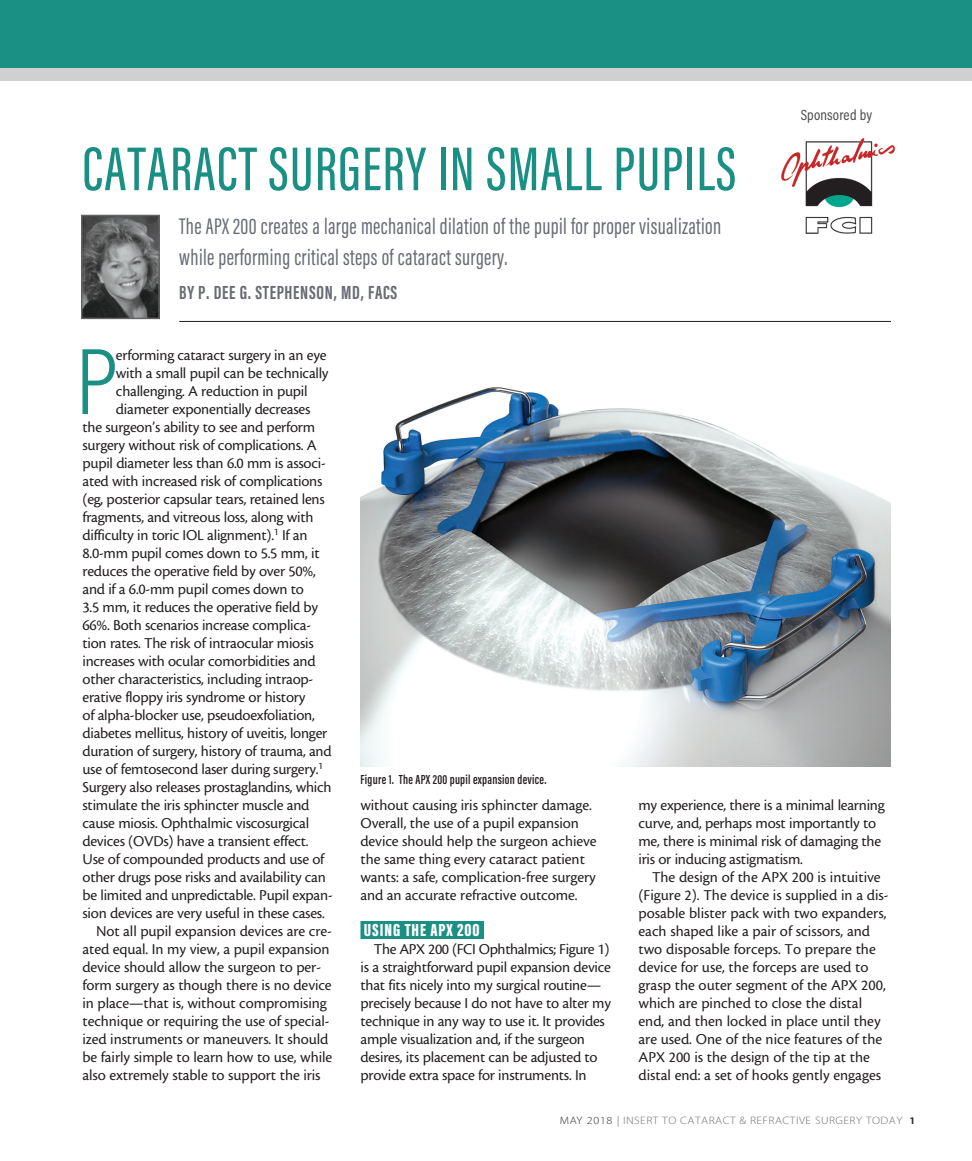
<style>
.page{position:relative;width:972px;height:1161px;background:#fff}
.page>*{position:absolute;margin:0;border:0;box-sizing:border-box;transform-origin:0 0}
.body_first{font:300 95.1px "Acumin Pro Cond";color:#199083}
.headline{font:500 63.75px "Acumin Pro Extra Cond";letter-spacing:.02em;color:#199083}
.deck{font:23.25px/30.8px "Acumin Pro Extra Cond";letter-spacing:.015em;color:#696b74}
.author{font:700 19.5px "Acumin Pro Extra Cond";letter-spacing:.035em;color:#696b74}
.subhead{font:900 18px "Acumin Pro Extra Cond";letter-spacing:.05em;color:#fff}
.body{font:15.75px/18px "Cronos MM 408 10";letter-spacing:-.005em;color:#231f20}
.body_first-2{font:15.75px "Cronos MM 408 10";letter-spacing:-.015em;color:#231f20}
.t1{font:15px "Acumin Pro Cond";letter-spacing:.01em;color:#4b4c4d}
.t2{font:600 13.5px "Acumin Pro Extra Cond";letter-spacing:.02em;color:#231f20}
.t3{font:10.8px "Myriad MM 215 600";letter-spacing:.04em;color:#6c6d70;scale:1.11 1}
.s1{color:#312f30}
.s2{font-family:"Myriad MM 400 600";color:#939598}
.s3{font-family:"Myriad MM 565 600";font-size:10.2px;color:#231f20}
</style>
<div class="page">
<div style="left:360px;top:921px;width:124px;height:18px;background:#199083"></div>
<div style="left:0;top:0;width:972px;height:81px;background:#cfd0cf"></div>
<img style="left:83px;top:217px;width:75px;height:100px">
<div style="left:81px;top:215px;width:79px;height:104px;border:1px solid #636366"></div>
<hr style="left:179px;top:321px;width:712px;height:1px;background:#231f20">
<div style="left:0;top:0;width:972px;height:68px;background:#199083"></div>
<img style="left:781px;top:138px;width:114px;height:96px">
<img style="left:360px;top:387px;width:531px;height:379px">
<p class="headline" style="left:82px;top:130px;width:655px">CATARACT SURGERY IN SMALL PUPILS</p>
<p class="deck" style="left:179px;top:211px;width:543px">The APX 200 creates a large mechanical dilation of the pupil for proper visualization while performing critical steps of cataract surgery.</p>
<p class="author" style="left:179px;top:281px;width:220px">BY P. DEE G. STEPHENSON, MD, FACS</p>
<p class="t1" style="left:801px;top:106px;width:73px">Sponsored by</p>
<p class="body_first" style="left:76px;top:320px;width:43px">P</p>
<p class="body_first-2" style="left:116px;top:347px;width:212px">erforming cataract surgery in an eye</p>
<p class="body_first-2" style="left:116px;top:365px;width:214px">with a small pupil can be technically</p>
<p class="body_first-2" style="left:116px;top:383px;width:193px">challenging. A reduction in pupil</p>
<p class="body_first-2" style="left:116px;top:401px;width:196px">diameter exponentially decreases</p>
<p class="body_first-2" style="left:82px;top:419px;width:234px">the surgeon’s ability to see and perform</p>
<p class="body_first-2" style="left:82px;top:437px;width:236px">surgery without risk of complications. A</p>
<p class="body_first-2" style="left:82px;top:455px;width:245px">pupil diameter less than 6.0 mm is associ-</p>
<p class="body_first-2" style="left:82px;top:473px;width:242px">ated with increased risk of complications</p>
<p class="body_first-2" style="left:82px;top:491px;width:244px">(eg, posterior capsular tears, retained lens</p>
<p class="body_first-2" style="left:82px;top:509px;width:232px">fragments, and vitreous loss, along with</p>
<p class="body_first-2" style="left:82px;top:527px;width:227px">difficulty in toric IOL alignment).<sup>1</sup> If an</p>
<p class="body_first-2" style="left:82px;top:545px;width:239px">8.0-mm pupil comes down to 5.5 mm, it</p>
<p class="body_first-2" style="left:82px;top:563px;width:235px">reduces the operative field by over 50%,</p>
<p class="body_first-2" style="left:82px;top:581px;width:223px">and if a 6.0-mm pupil comes down to</p>
<p class="body_first-2" style="left:82px;top:599px;width:237px">3.5 mm, it reduces the operative field by</p>
<p class="body_first-2" style="left:82px;top:617px;width:230px">66%. Both scenarios increase complica-</p>
<p class="body_first-2" style="left:82px;top:635px;width:233px">tion rates. The risk of intraocular miosis</p>
<p class="body_first-2" style="left:82px;top:653px;width:235px">increases with ocular comorbidities and</p>
<p class="body_first-2" style="left:82px;top:671px;width:232px">other characteristics, including intraop-</p>
<p class="body_first-2" style="left:82px;top:689px;width:224px">erative floppy iris syndrome or history</p>
<p class="body_first-2" style="left:82px;top:707px;width:234px">of alpha-blocker use, pseudoexfoliation,</p>
<p class="body_first-2" style="left:82px;top:725px;width:246px">diabetes mellitus, history of uveitis, longer</p>
<p class="body_first-2" style="left:82px;top:743px;width:251px">duration of surgery, history of trauma, and</p>
<p class="body_first-2" style="left:82px;top:761px;width:242px">use of femtosecond laser during surgery.<sup>1</sup></p>
<p class="body_first-2" style="left:82px;top:779px;width:251px">Surgery also releases prostaglandins, which</p>
<p class="body_first-2" style="left:82px;top:797px;width:228px">stimulate the iris sphincter muscle and</p>
<p class="body_first-2" style="left:82px;top:815px;width:228px">cause miosis. Ophthalmic viscosurgical</p>
<p class="body_first-2" style="left:82px;top:833px;width:228px">devices (OVDs) have a transient effect.</p>
<p class="body_first-2" style="left:82px;top:851px;width:243px">Use of compounded products and use of</p>
<p class="body_first-2" style="left:82px;top:869px;width:245px">other drugs pose risks and availability can</p>
<p class="body_first-2" style="left:82px;top:887px;width:252px">be limited and unpredictable. Pupil expan-</p>
<p class="body_first-2" style="left:82px;top:905px;width:244px">sion devices are very useful in these cases.</p>
<p class="body" style="left:82px;top:922px;width:251px;text-indent:14px">Not all pupil expansion devices are cre&shy;ated equal. In my view, a pupil expansion device should allow the surgeon to per&shy;form surgery as though there is no device in place—that is, without compromising technique or requiring the use of special&shy;ized instruments or maneuvers. It should be fairly simple to learn how to use, while also extremely stable to support the iris</p>
<p class="t2" style="left:360px;top:771px;width:188px">Figure 1. The APX 200 pupil expansion device.</p>
<p class="body" style="left:360px;top:796px;width:238px">without causing iris sphincter damage.<br>Overall, the use of a pupil expansion device should help the surgeon achieve the same thing every cataract patient wants: a safe, complication-free surgery and an accurate refractive outcome.</p>
<p class="subhead" style="left:364px;top:919px;width:117px">USING THE APX 200</p>
<p class="body" style="left:360px;top:940px;width:252px;text-indent:14px">The APX 200 (FCI Ophthalmics; Figure 1) is a straightforward pupil expansion device that fits nicely into my surgical routine— precisely because I do not have to alter my technique in any way to use it. It provides ample visualization and, if the surgeon desires, its placement can be adjusted to provide extra space for instruments. In</p>
<p class="body" style="left:639px;top:796px;width:248px">my experience, there is a minimal learning curve, and, perhaps most importantly to me, there is minimal risk of damaging the iris or inducing astigmatism.</p>
<p class="body" style="left:639px;top:868px;width:252px;text-indent:14px">The design of the APX 200 is intuitive (Figure 2). The device is supplied in a dis&shy;posable blister pack with two expanders, each shaped like a pair of scissors, and two disposable forceps. To prepare the device for use, the forceps are used to grasp the outer segment of the APX 200, which are pinched to close the distal end, and then locked in place until they are used. One of the nice features of the APX 200 is the design of the tip at the distal end: a set of hooks gently engages</p>
<p class="t3" style="left:560px;top:1115px;width:322px"><span class="s1">MAY 2018</span> <span class="s2">|</span> INSERT TO CATARACT &amp; REFRACTIVE SURGERY TODAY <span class="s3">1</span></p>
</div>
